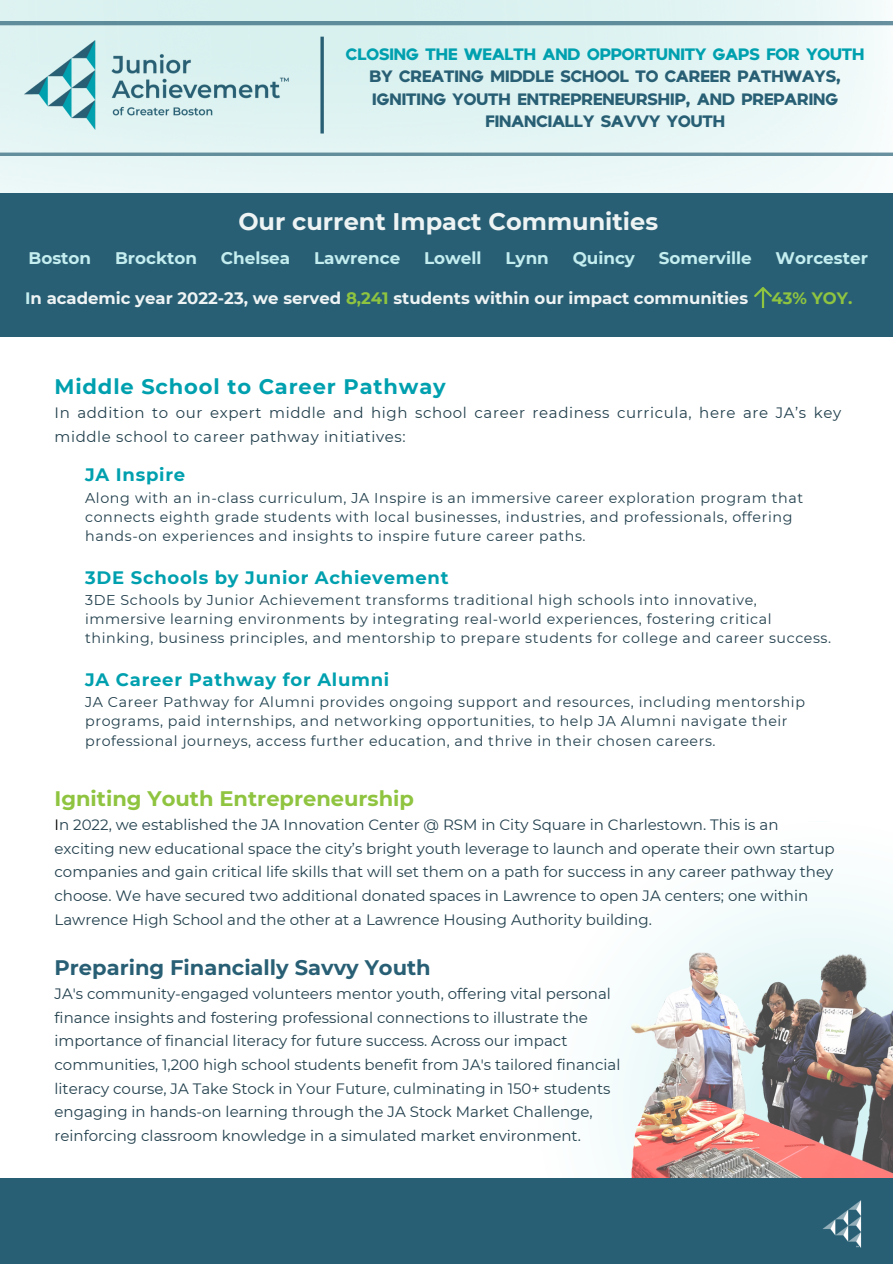
<style>
.page{position:relative;width:893px;height:1264px;background:#fff}
.page>*{position:absolute;margin:0;border:0;box-sizing:border-box;transform-origin:0 0}
.t1{font:700 24px "Montserrat";color:#eef3f4}
.t2{font:700 21px "Montserrat";color:#285f74}
.t3{font:700 21px "Montserrat";color:#8fc440}
.t4{font:700 21px "Montserrat";letter-spacing:.04em;color:#00a0af}
.t5{font:700 18px "Montserrat";letter-spacing:.04em;color:#00a0af}
.t6{font:700 16.8px "Montserrat";color:#c3edef}
.t7{font:16.5px/22.5px "JA Multicolor New";letter-spacing:.185em;color:#285f74;text-align:center}
.t8{font:700 16.5px "Montserrat";color:#eef3f4}
.t9{font:700 16.5px "Montserrat";color:#8fc440}
.t10{font:15px/23.7px "Montserrat";color:#22404d}
.t11{font:15px/23.7px "Montserrat";letter-spacing:.04em;color:#22404d}
.t12{font:14.25px/19.2px "Montserrat";letter-spacing:.04em;color:#22404d}
.s1{color:#00a0af}
.s2{color:#c3edef}
.s3{color:#8fc440}
.s4{color:#000}
</style>
<div class="page">
<img style="left:0;top:0;width:892px;height:193px">
<div style="left:0;top:193px;width:892px;height:144px;background:#285f74"></div>
<div style="left:612px;top:897px;width:273px;height:281px;background:#f5fcfc"></div>
<img style="left:630px;top:908px;width:262px;height:270px">
<div style="left:0;top:1178px;width:892px;height:85px;background:#285f74"></div>
<img style="left:823px;top:1200px;width:39px;height:48px">
<svg style="left:0;top:22px;width:892px;height:134px;background:#d9eded"></svg>
<img style="left:24px;top:40px;width:269px;height:89px">
<svg style="left:320px;top:37px;width:4px;height:96px"></svg>
<svg style="left:754px;top:287px;width:17px;height:20px"></svg>
<h1 class="t7" style="left:346px;top:44px;width:516px"><span class="s1">CLOSING THE WEALTH AND OPPORTUNITY GAPS FOR YOUTH </span>BY CREATING M IDDLE SCHOOL TO CAREER PATHWAYS, IGNITING YOUTH ENTREPRENEURSHIP, AND PREPARING FINANCIALLY SAVVY YOUTH</h1>
<p class="t1" style="left:238px;top:207px;width:421px">Our current Impact Communities</p>
<p class="t6" style="left:29px;top:247px;width:64px">Boston</p>
<p class="t6" style="left:115px;top:247px;width:83px">Brockton</p>
<p class="t6" style="left:221px;top:247px;width:71px">Chelsea</p>
<p class="t6" style="left:314px;top:247px;width:88px">Lawrence</p>
<p class="t6" style="left:424px;top:247px;width:59px">Lowell</p>
<p class="t6" style="left:505px;top:247px;width:45px">Lynn</p>
<p class="t6" style="left:572px;top:247px;width:64px">Quincy</p>
<p class="t6" style="left:658px;top:247px;width:94px">Somerville</p>
<p class="t6" style="left:775px;top:247px;width:94px">Worcester</p>
<h1 class="t8" style="left:25px;top:288px;width:724px"><span class="s2">I</span>n academic year 2022-23, we served <span class="s3">8,241</span> students within our impact communities</h1>
<h1 class="t9" style="left:771px;top:288px;width:82px">43% YOY.</h1>
<p class="t4" style="left:55px;top:373px;width:392px">Middle School to Career Pathway</p>
<p class="t11" style="left:55px;top:401px;width:788px">In addition to our expert middle and high school career readiness curricula, here are JA’s key middle school to career pathway initiatives:</p>
<p class="t5" style="left:85px;top:463px;width:101px">JA Inspire</p>
<h1 class="t12" style="left:85px;top:488px;width:719px">Along with an in-class curriculum, JA Inspire is an immersive career exploration program that connects eighth grade students with local businesses, industries, and professionals, offering hands-on experiences and insights to inspire future career paths.</h1>
<p class="t5" style="left:85px;top:566px;width:365px">3DE Schools by Junior Achievement</p>
<p class="t12" style="left:85px;top:590px;width:747px">3DE Schools by Junior Achievement transforms traditional high schools into innovative, immersive learning environments by integrating real-world experiences, fostering critical thinking, business principles, and mentorship to prepare students for college and career success.</p>
<p class="t5" style="left:85px;top:668px;width:305px">JA Career Pathway for Alumni</p>
<p class="t12" style="left:85px;top:692px;width:721px">JA Career Pathway for Alumni provides ongoing support and resources, including mentorship programs, paid internships, and networking opportunities, to help JA Alumni navigate their professional journeys, access further education, and thrive in their chosen careers.</p>
<p class="t3" style="left:55px;top:786px;width:361px">Igniting Youth Entrepreneurship</p>
<p class="t10" style="left:55px;top:812px;width:781px"><span class="s4">I</span>n 2022, we established the JA Innovation Center @ RSM in City Square in Charlestown. This is an exciting new educational space the city’s bright youth leverage to launch and operate their own startup companies and gain critical life skills that will set them on a path for success in any career pathway they choose. We have secured two additional donated spaces in Lawrence to open JA centers; one within Lawrence High School and the other at a Lawrence Housing Authority building.</p>
<p class="t2" style="left:55px;top:955px;width:377px">Preparing Financially Savvy Youth</p>
<p class="t10" style="left:55px;top:981px;width:567px">JA's community-engaged volunteers mentor youth, offering vital personal finance insights and fostering professional connections to illustrate the importance of financial literacy for future success. Across our impact communities, 1,200 high school students benefit from JA's tailored financial literacy course, JA Take Stock in Your Future, culminating in 150+ students engaging in hands-on learning through the JA Stock Market Challenge, reinforcing classroom knowledge in a simulated market environment.</p>
</div>
